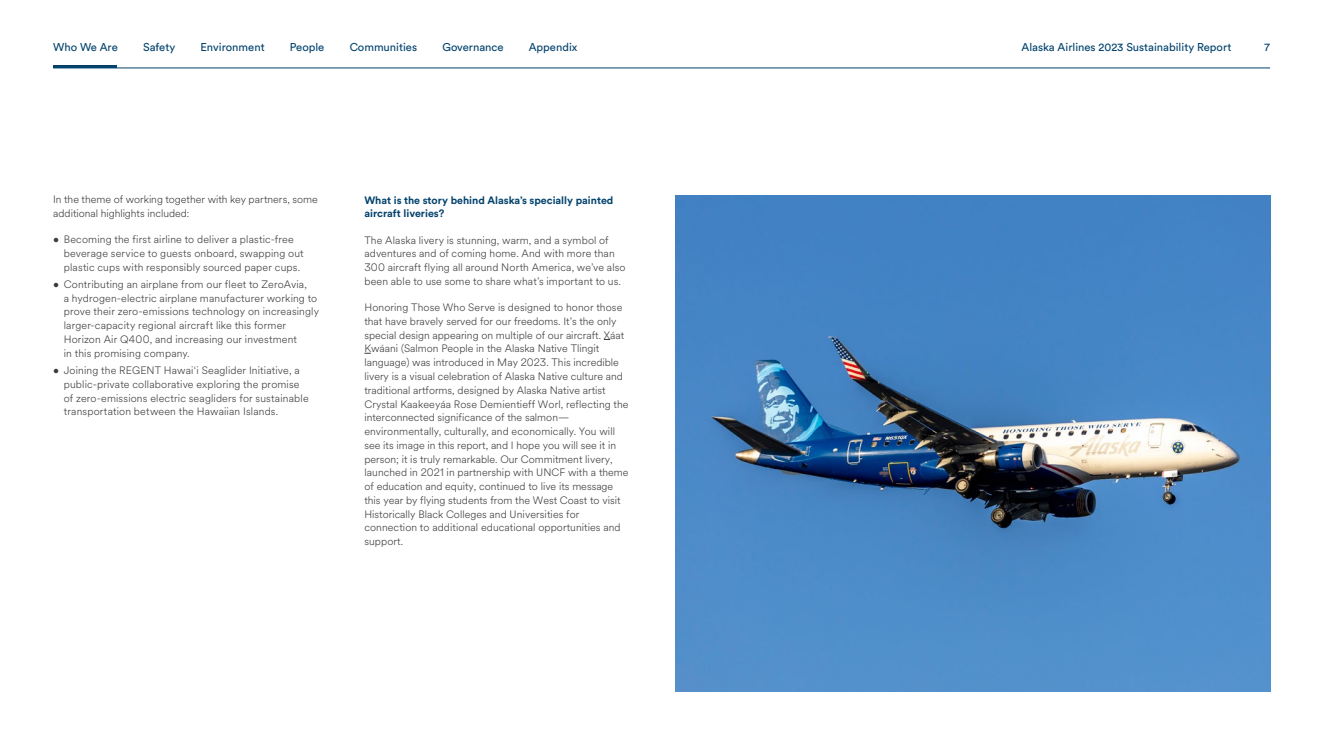
<style>
.page{position:relative;width:1323px;height:745px;background:#fff}
.page>*{position:absolute;margin:0;border:0;box-sizing:border-box;transform-origin:0 0}
.t1{font:11.25px "Circular Std";color:#02426d}
.t2{font:300 10.62px/13.8px "Circular Spotify Text";letter-spacing:.01em;color:#3c3c3b}
.t3{font:700 10.62px/13.8px "Circular Std";color:#02426d}
.t4{font:300 10.62px "AS Circular";color:#3c3c3b}
.s1{font-family:"AS Circular"}
.s2{font-family:"Circular Spotify Text"}
</style>
<div class="page">
<img style="left:676px;top:195px;width:594px;height:496px">
<hr style="left:53px;top:68px;width:1217px;height:1px;background:#02426d">
<hr style="left:54px;top:65px;width:63px;height:3px;background:#02426d">
<p class="t1" style="left:53px;top:40px;width:66px">Who We Are</p>
<p class="t1" style="left:143px;top:40px;width:34px">Safety</p>
<p class="t1" style="left:201px;top:40px;width:66px">Environment</p>
<p class="t1" style="left:290px;top:40px;width:36px">People</p>
<p class="t1" style="left:350px;top:40px;width:69px">Communities</p>
<p class="t1" style="left:442px;top:40px;width:63px">Governance</p>
<p class="t1" style="left:529px;top:40px;width:50px">Appendix</p>
<p class="t1" style="left:1021px;top:40px;width:211px">Alaska Airlines 2023 Sustainability Report</p>
<p class="t1" style="left:1264px;top:40px;width:7px">7</p>
<p class="t2" style="left:53px;top:192px;width:266px">In the theme of working together with key partners, some additional highlights included:</p>
<p class="t2" style="left:64px;top:232px;width:241px;text-indent:-11px">• Becoming the first airline to deliver a plastic-free beverage service to guests onboard, swapping out plastic cups with responsibly sourced paper cups.</p>
<p class="t2" style="left:64px;top:277px;width:257px;text-indent:-11px">• Contributing an airplane from our fleet to ZeroAvia,<br>a hydrogen-electric airplane manufacturer working to prove their zero-emissions technology on increasingly larger-capacity regional aircraft like this former Horizon Air Q400, and increasing our investment<br>in this promising company.</p>
<p class="t2" style="left:64px;top:363px;width:246px;text-indent:-11px">• Joining the REGENT Hawai‘i Seaglider Initiative, a public-private collaborative exploring the promise of zero-emissions electric seagliders for sustainable transportation between the Hawaiian Islands.</p>
<p class="t3" style="left:364px;top:193px;width:250px">What is the story behind Alaska’s specially painted aircraft liveries?</p>
<p class="t2" style="left:364px;top:233px;width:263px">The Alaska livery is stunning, warm, and a symbol of adventures and of coming home. And with more than 300 aircraft flying all around North America, we’ve also been able to use some to share what’s important to us.</p>
<p class="t2" style="left:364px;top:300px;width:266px">Honoring Those Who Serve is designed to honor those that have bravely served for our freedoms. It’s the only special design appearing on <span class="s1">multiple</span> of our aircraft. Xáat Kwáani (Salmon People in the Alaska Native Tlingit language) was introduced in May 2023. This incredible livery is a visual celebration of Alaska Native culture and traditional artforms, designed by Alaska Native artist Crystal Kaakeeyáa Rose Demientieff Worl, reflecting the interconnected significance of the salmon— environmentally, culturally, and economically. You will see its image in this report, and I hope you will see it in person; it is truly remarkable. Our Commitment livery, launched in 2021 in partnership with <span class="s1">UNCF</span> with a theme of education and equity, continued to live its message this year by flying students from the West Coast to visit</p>
<p class="t4" style="left:364px;top:507px;width:217px">Historically Black Colleges and Universities <span class="s2">for</span></p>
<p class="t2" style="left:364px;top:520px;width:258px">connection to additional educational opportunities and support.</p>
</div>
